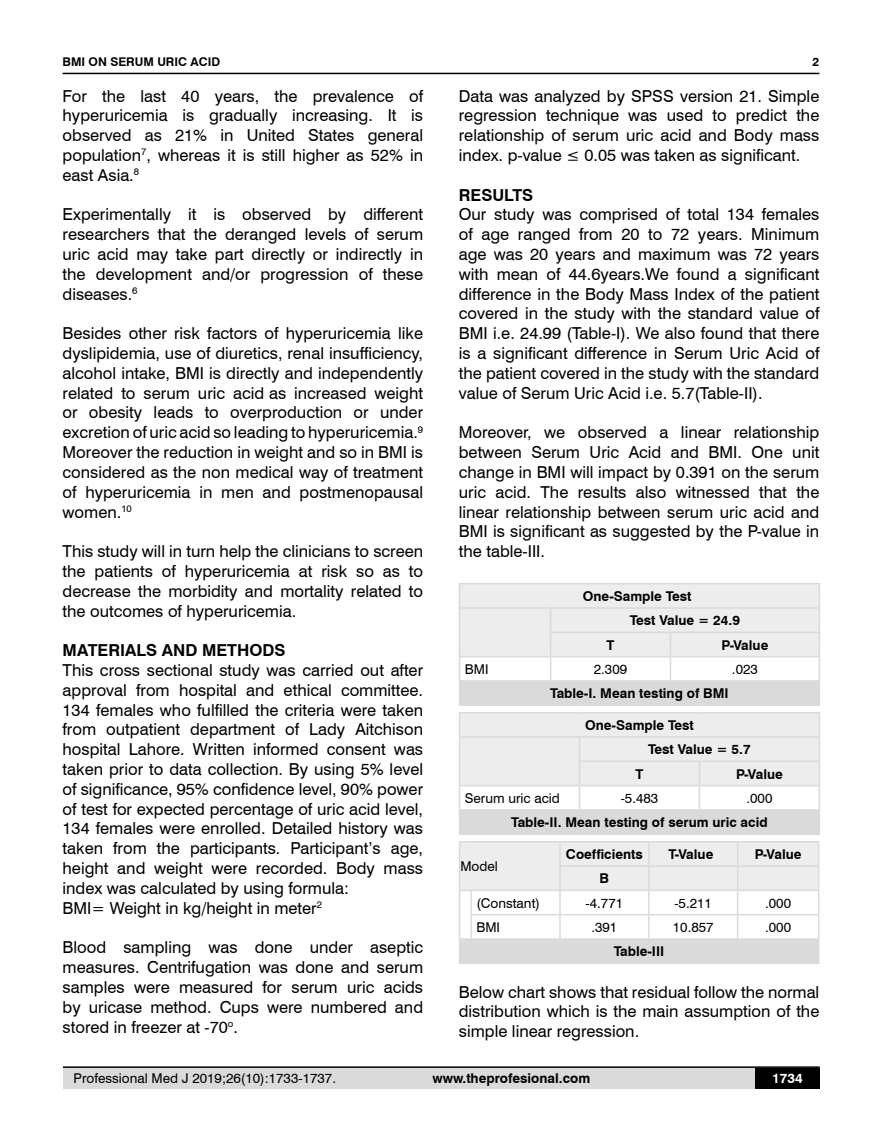
<style>
.page{position:relative;width:882px;height:1145px;background:#fff}
.page>*{position:absolute;margin:0;border:0;box-sizing:border-box;transform-origin:0 0}
.t1{font:16.5px/19.8px "Swiss 721 BT";color:#000;text-align:justify}
.t2{font:700 16.5px "Swiss 721 BT";color:#000}
.t3{font:700 13.5px "Swiss 721 BT";color:#000}
.t4{font:13.5px "Swiss 721 BT";color:#000}
.t5{font:700 13.5px "Swiss 721 BT";color:#fff}
.t6{font:700 12px "Swiss 721 BT";color:#000}
</style>
<div class="page">
<div style="left:63px;top:1067px;width:756px;height:21px;background:#dadada"></div>
<hr style="left:63px;top:1066px;width:756px;height:2px;background:#000">
<hr style="left:63px;top:73px;width:756px;height:1px;background:#000">
<div style="left:754px;top:1068px;width:65px;height:20px;background:#000"></div>
<hr style="left:458px;top:583px;width:92px;height:1px;background:#dadada">
<hr style="left:458px;top:584px;width:2px;height:23px;background:#dadada">
<hr style="left:458px;top:607px;width:92px;height:2px;background:#dadada">
<hr style="left:458px;top:609px;width:2px;height:23px;background:#dadada">
<hr style="left:458px;top:632px;width:2px;height:24px;background:#dadada">
<hr style="left:458px;top:656px;width:92px;height:1px;background:#dadada">
<hr style="left:458px;top:657px;width:2px;height:23px;background:#dadada">
<hr style="left:458px;top:680px;width:92px;height:1px;background:#dadada">
<hr style="left:458px;top:681px;width:2px;height:23px;background:#dadada">
<svg style="left:460px;top:583px;width:359px;height:121px"></svg>
<hr style="left:458px;top:704px;width:92px;height:2px;background:#dadada">
<hr style="left:550px;top:704px;width:120px;height:2px;background:#dadada">
<hr style="left:670px;top:704px;width:149px;height:2px;background:#dadada">
<hr style="left:458px;top:712px;width:121px;height:1px;background:#dadada">
<hr style="left:458px;top:713px;width:2px;height:23px;background:#dadada">
<hr style="left:458px;top:736px;width:121px;height:2px;background:#dadada">
<hr style="left:458px;top:738px;width:2px;height:23px;background:#dadada">
<hr style="left:458px;top:761px;width:2px;height:24px;background:#dadada">
<hr style="left:458px;top:785px;width:121px;height:1px;background:#dadada">
<hr style="left:458px;top:786px;width:2px;height:23px;background:#dadada">
<hr style="left:458px;top:809px;width:121px;height:1px;background:#dadada">
<hr style="left:458px;top:810px;width:2px;height:23px;background:#dadada">
<svg style="left:460px;top:712px;width:359px;height:121px"></svg>
<hr style="left:458px;top:833px;width:121px;height:2px;background:#dadada">
<hr style="left:579px;top:833px;width:120px;height:2px;background:#dadada">
<hr style="left:699px;top:833px;width:120px;height:2px;background:#dadada">
<div style="left:459px;top:939px;width:359px;height:24px;background:#dadada"></div>
<hr style="left:737px;top:841px;width:82px;height:1px;background:#dadada">
<hr style="left:817px;top:842px;width:2px;height:23px;background:#dadada">
<hr style="left:737px;top:865px;width:82px;height:2px;background:#dadada">
<hr style="left:817px;top:867px;width:2px;height:22px;background:#dadada">
<hr style="left:737px;top:889px;width:82px;height:2px;background:#dadada">
<hr style="left:817px;top:891px;width:2px;height:23px;background:#dadada">
<hr style="left:737px;top:914px;width:82px;height:1px;background:#dadada">
<hr style="left:817px;top:915px;width:2px;height:23px;background:#dadada">
<svg style="left:459px;top:841px;width:359px;height:98px"></svg>
<hr style="left:458px;top:939px;width:2px;height:23px;background:#dadada">
<hr style="left:471px;top:938px;width:88px;height:1px;background:#dadada">
<hr style="left:559px;top:938px;width:89px;height:1px;background:#dadada">
<hr style="left:648px;top:938px;width:89px;height:1px;background:#dadada">
<hr style="left:737px;top:938px;width:82px;height:1px;background:#dadada">
<hr style="left:817px;top:939px;width:2px;height:23px;background:#dadada">
<svg style="left:459px;top:963px;width:12px;height:1px"></svg>
<hr style="left:471px;top:962px;width:88px;height:2px;background:#dadada">
<hr style="left:559px;top:962px;width:89px;height:2px;background:#dadada">
<hr style="left:648px;top:962px;width:89px;height:2px;background:#dadada">
<hr style="left:737px;top:962px;width:82px;height:2px;background:#dadada">
<p class="t6" style="left:63px;top:53px;width:159px">BMI ON SERUM URIC ACID</p>
<p class="t1" style="left:63px;top:85px;width:362px">For the last 40 years, the prevalence of hyperuricemia is gradually increasing. It is observed as 21% in United States general population<sup>7</sup>, whereas it is still higher as 52% in east Asia.<sup>8</sup></p>
<p class="t1" style="left:63px;top:204px;width:362px">Experimentally it is observed by different researchers that the deranged levels of serum uric acid may take part directly or indirectly in the development and/or progression of these diseases.<sup>6</sup></p>
<p class="t1" style="left:63px;top:323px;width:362px">Besides other risk factors of hyperuricemia like dyslipidemia, use of diuretics, renal insufficiency, alcohol intake, BMI is directly and independently related to serum uric acid as increased weight or obesity leads to overproduction or under excretion of uric acid so leading to hyperuricemia.<sup>9<br></sup>Moreover the reduction in weight and so in BMI is considered as the non medical way of treatment of hyperuricemia in men and postmenopausal women.<sup>10</sup></p>
<p class="t1" style="left:63px;top:541px;width:362px">This study will in turn help the clinicians to screen the patients of hyperuricemia at risk so as to decrease the morbidity and mortality related to the outcomes of hyperuricemia.</p>
<p class="t2" style="left:63px;top:639px;width:224px">MATERIALS AND METHODS</p>
<p class="t1" style="left:63px;top:659px;width:362px;text-align:left">This cross sectional study was carried out after approval from hospital and ethical committee.<br>134 females who fulfilled the criteria were taken from outpatient department of Lady Aitchison hospital Lahore. Written informed consent was taken prior to data collection. By using 5% level of significance, 95% confidence level, 90% power of test for expected percentage of uric acid level, 134 females were enrolled. Detailed history was taken from the participants. Participant’s age, height and weight were recorded. Body mass index was calculated by using formula:<br>BMI= Weight in kg/height in meter<sup>2</sup></p>
<p class="t1" style="left:63px;top:937px;width:362px">Blood sampling was done under aseptic measures. Centrifugation was done and serum samples were measured for serum uric acids by uricase method. Cups were numbered and stored in freezer at -70<sup>o</sup>.</p>
<p class="t6" style="left:812px;top:53px;width:8px">2</p>
<p class="t1" style="left:458px;top:85px;width:362px">Data was analyzed by SPSS version 21. Simple regression technique was used to predict the relationship of serum uric acid and Body mass index. p-value ≤ 0.05 was taken as significant.</p>
<p class="t2" style="left:458px;top:183px;width:76px">RESULTS</p>
<p class="t1" style="left:458px;top:204px;width:362px">Our study was comprised of total 134 females of age ranged from 20 to 72 years. Minimum age was 20 years and maximum was 72 years with mean of 44.6years.We found a significant difference in the Body Mass Index of the patient covered in the study with the standard value of BMI i.e. 24.99 (Table-I). We also found that there is a significant difference in Serum Uric Acid of the patient covered in the study with the standard value of Serum Uric Acid i.e. 5.7(Table-II).</p>
<p class="t1" style="left:458px;top:422px;width:362px">Moreover, we observed a linear relationship between Serum Uric Acid and BMI. One unit change in BMI will impact by 0.391 on the serum uric acid. The results also witnessed that the linear relationship between serum uric acid and BMI is significant as suggested by the P-value in the table-III.</p>
<p class="t3" style="left:582px;top:587px;width:110px">One-Sample Test</p>
<p class="t3" style="left:629px;top:611px;width:112px">Test Value = 24.9</p>
<p class="t3" style="left:606px;top:635px;width:10px">T</p>
<p class="t3" style="left:721px;top:635px;width:48px">P-Value</p>
<p class="t4" style="left:464px;top:660px;width:25px">BMI</p>
<p class="t4" style="left:593px;top:660px;width:35px">2.309</p>
<p class="t4" style="left:731px;top:660px;width:27px">.023</p>
<p class="t3" style="left:550px;top:684px;width:180px">Table-I. Mean testing of BMI</p>
<p class="t3" style="left:585px;top:716px;width:110px">One-Sample Test</p>
<p class="t3" style="left:647px;top:740px;width:104px">Test Value = 5.7</p>
<p class="t3" style="left:635px;top:764px;width:10px">T</p>
<p class="t3" style="left:735px;top:764px;width:48px">P-Value</p>
<p class="t4" style="left:464px;top:789px;width:96px">Serum uric acid</p>
<p class="t4" style="left:620px;top:789px;width:39px">-5.483</p>
<p class="t4" style="left:746px;top:789px;width:27px">.000</p>
<p class="t3" style="left:511px;top:813px;width:258px">Table-II. Mean testing of serum uric acid</p>
<p class="t4" style="left:460px;top:857px;width:39px">Model</p>
<p class="t3" style="left:565px;top:845px;width:78px">Coefficients</p>
<p class="t3" style="left:668px;top:845px;width:46px">T-Value</p>
<p class="t3" style="left:754px;top:845px;width:48px">P-Value</p>
<p class="t3" style="left:599px;top:869px;width:11px">B</p>
<p class="t4" style="left:476px;top:893px;width:65px">(Constant)</p>
<p class="t4" style="left:585px;top:893px;width:39px">-4.771</p>
<p class="t4" style="left:674px;top:893px;width:39px">-5.211</p>
<p class="t4" style="left:764px;top:893px;width:27px">.000</p>
<p class="t4" style="left:476px;top:918px;width:25px">BMI</p>
<p class="t4" style="left:591px;top:918px;width:27px">.391</p>
<p class="t4" style="left:672px;top:918px;width:42px">10.857</p>
<p class="t4" style="left:764px;top:918px;width:27px">.000</p>
<p class="t3" style="left:613px;top:942px;width:52px">Table-III</p>
<p class="t1" style="left:458px;top:981px;width:362px">Below chart shows that residual follow the normal distribution which is the main assumption of the simple linear regression.</p>
<p class="t4" style="left:74px;top:1069px;width:264px">Professional Med J 2019;26(10):1733-1737.</p>
<p class="t3" style="left:432px;top:1069px;width:159px">www.theprofesional.com</p>
<p class="t5" style="left:771px;top:1069px;width:32px">1734</p>
</div>
